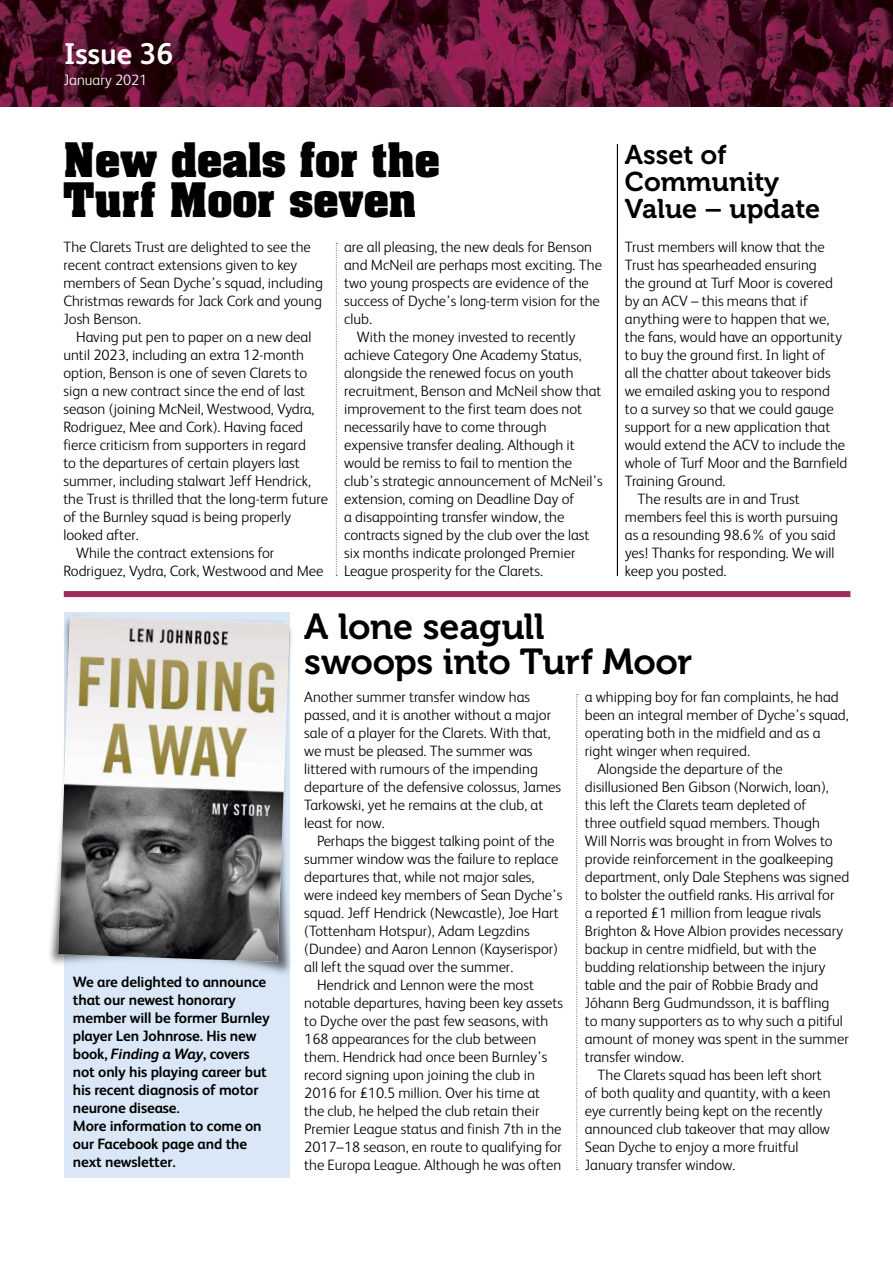
<style>
.page{position:relative;width:893px;height:1263px;background:#fff}
.page>*{position:absolute;margin:0;border:0;box-sizing:border-box;transform-origin:0 0}
.t1{font:700 40.5px/40.5px "Aachen LT";color:#000}
.t2{font:36px/34.5px "Museo 700";letter-spacing:-.01em;color:#000}
.t3{font:700 30px "FS Albert";color:#fff}
.t4{font:27px/27px "Museo 700";color:#000}
.t5{font:300 15px/18px "FS Albert";color:#000}
.t6{font:700 15px/18px "FS Albert";letter-spacing:-.01em;color:#000}
.t7{font:300 15px "FS Albert";color:#fff}
.s1{font-style:italic}
</style>
<div class="page">
<div style="left:64px;top:612px;width:226px;height:566px;background:#d9e7f6"></div>
<img style="left:49px;top:597px;width:265px;height:377px">
<img style="left:58px;top:616px;width:231px;height:346px">
<img style="left:0;top:0;width:893px;height:106px">
<div style="left:64px;top:591px;width:786px;height:6px;background:#9d2b60"></div>
<hr style="left:617px;top:144px;width:1px;height:432px;background:#000">
<svg style="left:336px;top:243px;width:1px;height:333px"></svg>
<svg style="left:576px;top:694px;width:2px;height:476px"></svg>
<h3 class="t3" style="left:64px;top:36px;width:111px">Issue 36</h3>
<p class="t7" style="left:64px;top:71px;width:85px">January 2021</p>
<h1 class="t1" style="left:63px;top:139px;width:378px">New deals for the<br>Turf Moor seven</h1>
<p class="t5" style="left:63px;top:238px;width:261px">The Clarets Trust are delighted to see the recent contract extensions given to key members of Sean Dyche’s squad, including Christmas rewards for Jack Cork and young Josh Benson.</p>
<p class="t5" style="left:76px;top:328px;width:237px">Having put pen to paper on a new deal</p>
<p class="t5" style="left:63px;top:346px;width:242px">until 2023, including an extra 12-month</p>
<p class="t5" style="left:63px;top:364px;width:245px">option, Benson is one of seven Clarets to</p>
<p class="t5" style="left:63px;top:382px;width:243px">sign a new contract since the end of last</p>
<p class="t5" style="left:63px;top:400px;width:253px">season (joining McNeil, Westwood, Vydra,</p>
<p class="t5" style="left:63px;top:418px;width:241px">Rodriguez, Mee and Cork). Having faced</p>
<p class="t5" style="left:63px;top:436px;width:244px">fierce criticism from supporters in regard</p>
<p class="t5" style="left:63px;top:454px;width:238px">to the departures of certain players last</p>
<p class="t5" style="left:63px;top:472px;width:249px">summer, including stalwart Jeff Hendrick,</p>
<p class="t5" style="left:63px;top:490px;width:266px">the Trust is thrilled that the long-term future</p>
<p class="t5" style="left:63px;top:508px;width:229px">of the Burnley squad is being properly</p>
<p class="t5" style="left:63px;top:526px;width:77px">looked after.</p>
<p class="t5" style="left:76px;top:544px;width:200px">While the contract extensions for</p>
<p class="t5" style="left:63px;top:562px;width:262px">Rodriguez, Vydra, Cork, Westwood and Mee</p>
<h3 class="t4" style="left:625px;top:142px;width:197px">Asset of<br>Community<br>Value – update</h3>
<p class="t5" style="left:625px;top:238px;width:202px">Trust members will know that the</p>
<p class="t5" style="left:625px;top:256px;width:193px">Trust has spearheaded ensuring</p>
<p class="t5" style="left:625px;top:274px;width:210px">the ground at Turf Moor is covered</p>
<p class="t5" style="left:625px;top:292px;width:185px">by an ACV – this means that if</p>
<p class="t5" style="left:625px;top:310px;width:206px">anything were to happen that we,</p>
<p class="t5" style="left:625px;top:328px;width:219px">the fans, would have an opportunity</p>
<p class="t5" style="left:625px;top:346px;width:202px">to buy the ground first. In light of</p>
<p class="t5" style="left:625px;top:364px;width:207px">all the chatter about takeover bids</p>
<p class="t5" style="left:625px;top:382px;width:206px">we emailed asking you to respond</p>
<p class="t5" style="left:625px;top:400px;width:210px">to a survey so that we could gauge</p>
<p class="t5" style="left:625px;top:418px;width:207px">support for a new application that</p>
<p class="t5" style="left:625px;top:436px;width:222px">would extend the ACV to include the</p>
<p class="t5" style="left:625px;top:454px;width:224px">whole of Turf Moor and the Barnfield</p>
<p class="t5" style="left:625px;top:472px;width:102px">Training Ground.</p>
<p class="t5" style="left:638px;top:490px;width:164px">The results are in and Trust</p>
<p class="t5" style="left:625px;top:508px;width:215px">members feel this is worth pursuing</p>
<p class="t5" style="left:625px;top:526px;width:212px">as a resounding 98.6% of you said</p>
<p class="t5" style="left:625px;top:544px;width:211px">yes! Thanks for responding. We will</p>
<p class="t5" style="left:625px;top:562px;width:103px">keep you posted.</p>
<p class="t5" style="left:344px;top:238px;width:249px">are all pleasing, the new deals for Benson</p>
<p class="t5" style="left:344px;top:256px;width:259px">and McNeil are perhaps most exciting. The</p>
<p class="t5" style="left:344px;top:274px;width:246px">two young prospects are evidence of the</p>
<p class="t5" style="left:344px;top:292px;width:257px">success of Dyche’s long-term vision for the</p>
<p class="t5" style="left:344px;top:310px;width:29px">club.</p>
<p class="t5" style="left:357px;top:328px;width:220px">With the money invested to recently</p>
<p class="t5" style="left:344px;top:346px;width:239px">achieve Category One Academy Status,</p>
<p class="t5" style="left:344px;top:364px;width:231px">alongside the renewed focus on youth</p>
<p class="t5" style="left:344px;top:382px;width:259px">recruitment, Benson and McNeil show that</p>
<p class="t5" style="left:344px;top:400px;width:240px">improvement to the first team does not</p>
<p class="t5" style="left:344px;top:418px;width:204px">necessarily have to come through</p>
<p class="t5" style="left:344px;top:436px;width:232px">expensive transfer dealing. Although it</p>
<p class="t5" style="left:344px;top:454px;width:230px">would be remiss to fail to mention the</p>
<p class="t5" style="left:344px;top:472px;width:260px">club’s strategic announcement of McNeil’s</p>
<p class="t5" style="left:344px;top:490px;width:232px">extension, coming on Deadline Day of</p>
<p class="t5" style="left:344px;top:508px;width:222px">a disappointing transfer window, the</p>
<p class="t5" style="left:344px;top:526px;width:247px">contracts signed by the club over the last</p>
<p class="t5" style="left:344px;top:544px;width:233px">six months indicate prolonged Premier</p>
<p class="t5" style="left:344px;top:562px;width:200px">League prosperity for the Clarets.</p>
<h2 class="t2" style="left:304px;top:610px;width:390px">A lone seagull<br>swoops into Turf Moor</h2>
<p class="t5" style="left:304px;top:688px;width:258px">Another summer transfer window has passed, and it is another without a major sale of a player for the Clarets. With that, we must be pleased. The summer was littered with rumours of the impending departure of the defensive colossus, James Tarkowski, yet he remains at the club, at least for now.</p>
<p class="t5" style="left:317px;top:832px;width:239px">Perhaps the biggest talking point of the</p>
<p class="t5" style="left:304px;top:850px;width:256px">summer window was the failure to replace</p>
<p class="t5" style="left:304px;top:868px;width:232px">departures that, while not major sales,</p>
<p class="t5" style="left:304px;top:886px;width:260px">were indeed key members of Sean Dyche’s</p>
<p class="t5" style="left:304px;top:904px;width:256px">squad. Jeff Hendrick (Newcastle), Joe Hart</p>
<p class="t5" style="left:304px;top:922px;width:227px">(Tottenham Hotspur), Adam Legzdins</p>
<p class="t5" style="left:304px;top:940px;width:255px">(Dundee) and Aaron Lennon (Kayserispor)</p>
<p class="t5" style="left:304px;top:958px;width:211px">all left the squad over the summer.</p>
<p class="t5" style="left:317px;top:976px;width:218px">Hendrick and Lennon were the most</p>
<p class="t5" style="left:304px;top:994px;width:260px">notable departures, having been key assets</p>
<p class="t5" style="left:304px;top:1012px;width:246px">to Dyche over the past few seasons, with</p>
<p class="t5" style="left:304px;top:1030px;width:234px">168 appearances for the club between</p>
<p class="t5" style="left:304px;top:1048px;width:245px">them. Hendrick had once been Burnley’s</p>
<p class="t5" style="left:304px;top:1066px;width:232px">record signing upon joining the club in</p>
<p class="t5" style="left:304px;top:1084px;width:237px">2016 for £10.5 million. Over his time at</p>
<p class="t5" style="left:304px;top:1102px;width:237px">the club, he helped the club retain their</p>
<p class="t5" style="left:304px;top:1120px;width:259px">Premier League status and finish 7th in the</p>
<p class="t5" style="left:304px;top:1138px;width:259px">2017–18 season, en route to qualifying for</p>
<p class="t5" style="left:304px;top:1156px;width:258px">the Europa League. Although he was often</p>
<p class="t5" style="left:585px;top:688px;width:255px">a whipping boy for fan complaints, he had</p>
<p class="t5" style="left:585px;top:706px;width:265px">been an integral member of Dyche’s squad,</p>
<p class="t5" style="left:585px;top:724px;width:237px">operating both in the midfield and as a</p>
<p class="t5" style="left:585px;top:742px;width:167px">right winger when required.</p>
<p class="t5" style="left:598px;top:760px;width:187px">Alongside the departure of the</p>
<p class="t5" style="left:585px;top:778px;width:246px">disillusioned Ben Gibson (Norwich, loan),</p>
<p class="t5" style="left:585px;top:796px;width:223px">this left the Clarets team depleted of</p>
<p class="t5" style="left:585px;top:814px;width:237px">three outfield squad members. Though</p>
<p class="t5" style="left:585px;top:832px;width:249px">Will Norris was brought in from Wolves to</p>
<p class="t5" style="left:585px;top:850px;width:250px">provide reinforcement in the goalkeeping</p>
<p class="t5" style="left:585px;top:868px;width:266px">department, only Dale Stephens was signed</p>
<p class="t5" style="left:585px;top:886px;width:251px">to bolster the outfield ranks. His arrival for</p>
<p class="t5" style="left:585px;top:904px;width:238px">a reported £1 million from league rivals</p>
<p class="t5" style="left:585px;top:922px;width:260px">Brighton &amp; Hove Albion provides necessary</p>
<p class="t5" style="left:585px;top:940px;width:233px">backup in centre midfield, but with the</p>
<p class="t5" style="left:585px;top:958px;width:242px">budding relationship between the injury</p>
<p class="t5" style="left:585px;top:976px;width:235px">table and the pair of Robbie Brady and</p>
<p class="t5" style="left:585px;top:994px;width:246px">Jóhann Berg Gudmundsson, it is baffling</p>
<p class="t5" style="left:585px;top:1012px;width:259px">to many supporters as to why such a pitiful</p>
<p class="t5" style="left:585px;top:1030px;width:265px">amount of money was spent in the summer</p>
<p class="t5" style="left:585px;top:1048px;width:101px">transfer window.</p>
<p class="t5" style="left:598px;top:1066px;width:226px">The Clarets squad has been left short</p>
<p class="t5" style="left:585px;top:1084px;width:247px">of both quality and quantity, with a keen</p>
<p class="t5" style="left:585px;top:1102px;width:239px">eye currently being kept on the recently</p>
<p class="t5" style="left:585px;top:1120px;width:247px">announced club takeover that may allow</p>
<p class="t5" style="left:585px;top:1138px;width:215px">Sean Dyche to enjoy a more fruitful</p>
<p class="t5" style="left:585px;top:1156px;width:152px">January transfer window.</p>
<p class="t6" style="left:73px;top:973px;width:198px">We are delighted to announce that our newest honorary member will be former Burnley player Len Johnrose. His new book, <span class="s1">Finding a Way</span>, covers not only his playing career but his recent diagnosis of motor neurone disease.<br>More information to come on our Facebook page and the next newsletter.</p>
</div>
